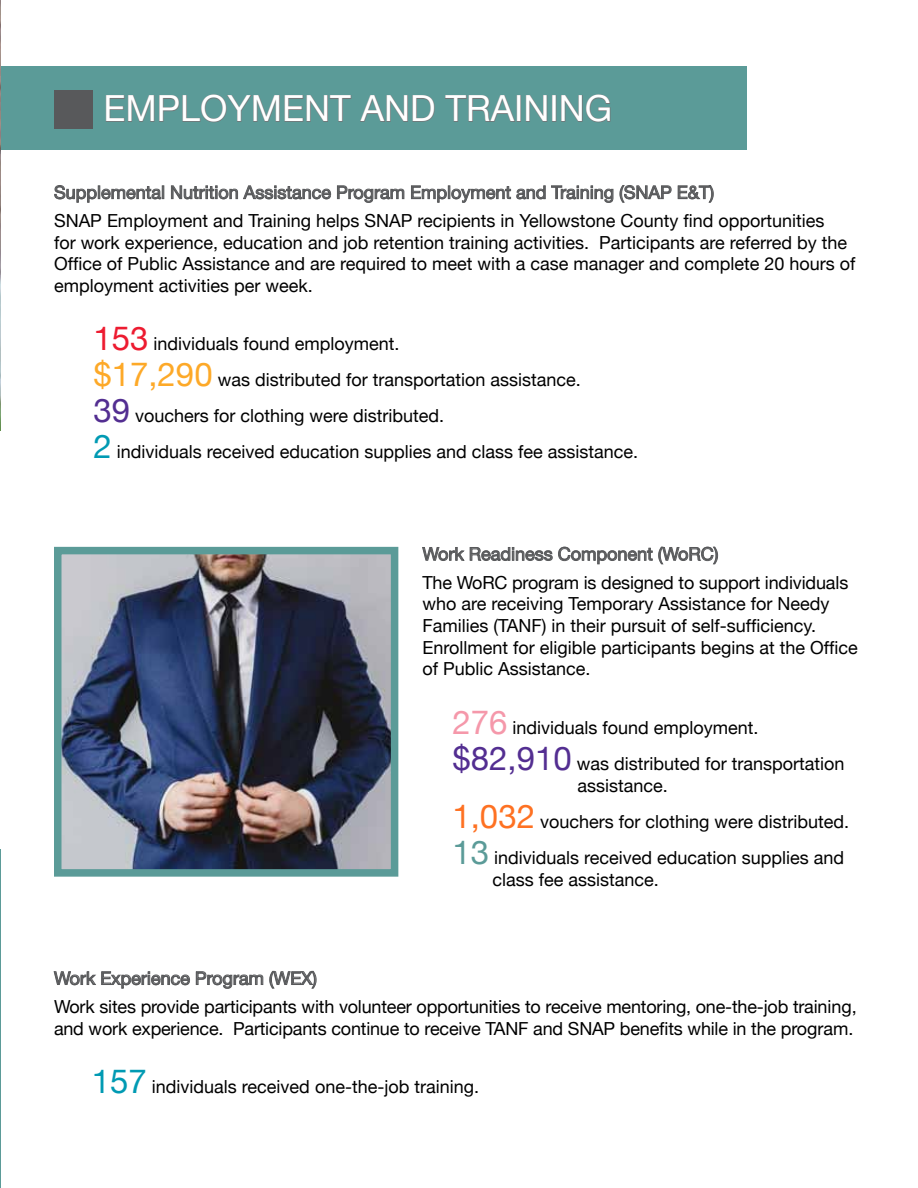
<style>
.page{position:relative;width:918px;height:1188px;background:#fff}
.page>*{position:absolute;margin:0;border:0;box-sizing:border-box;transform-origin:0 0}
.t1{font:36px "Helvetica Neue";color:#fff}
.t2{font:18px/21.6px "Helvetica Neue";color:#000}
.t3{font:18px "Helvetica Neue";color:#58595b}
.s1{font-size:33px;color:#ed1b30}
.s2{font-size:33px;color:#fda928}
.s3{font-size:33px;color:#532e91}
.s4{font-size:33px;color:#009ab3}
.s5{font-size:33px;color:#f598aa}
.s6{font-size:33px;color:#fe7122}
.s7{font-size:33px;color:#5b9b98}
</style>
<div class="page">
<div style="left:0;top:66px;width:747px;height:83px;background:#5b9b98"></div>
<hr style="left:0;top:850px;width:1px;height:338px;background:#5b9b98">
<img style="left:0;top:0;width:1px;height:431px">
<svg style="left:106px;top:94px;width:246px;height:29px"></svg>
<svg style="left:360px;top:95px;width:75px;height:27px"></svg>
<svg style="left:445px;top:95px;width:70px;height:27px"></svg>
<div style="left:517px;top:95px;width:4px;height:27px;border:1px solid #747476"></div>
<svg style="left:526px;top:95px;width:22px;height:27px"></svg>
<div style="left:552px;top:95px;width:4px;height:27px;border:1px solid #747476"></div>
<svg style="left:561px;top:94px;width:50px;height:29px"></svg>
<div style="left:54px;top:90px;width:38px;height:39px;background:#58595b"></div>
<svg style="left:54px;top:185px;width:110px;height:18px"></svg>
<svg style="left:171px;top:185px;width:160px;height:15px"></svg>
<svg style="left:337px;top:185px;width:68px;height:18px"></svg>
<svg style="left:411px;top:185px;width:303px;height:18px"></svg>
<img style="left:63px;top:556px;width:326px;height:312px">
<div style="left:54px;top:547px;width:344px;height:330px;border:8px solid #5b9b98"></div>
<svg style="left:422px;top:546px;width:296px;height:19px"></svg>
<svg style="left:53px;top:971px;width:137px;height:18px"></svg>
<svg style="left:196px;top:970px;width:121px;height:19px"></svg>
<h1 class="t1" style="left:104px;top:87px;width:510px">EMPLOYMENT AND TRAINING</h1>
<p class="t3" style="left:54px;top:182px;width:662px">Supplemental Nutrition Assistance Program Employment and Training (SNAP E&amp;T)</p>
<p class="t2" style="left:54px;top:210px;width:803px">SNAP Employment and Training helps SNAP recipients in Yellowstone County find opportunities<br>for work experience, education and job retention training activities. Participants are referred by the Office of Public Assistance and are required to meet with a case manager and complete 20 hours of employment activities per week.</p>
<p class="t2" style="left:93px;top:326px;width:546px;line-height:36px"><span class="s1">153</span> individuals found employment.<br><span class="s2">$17,290</span> was distributed for transportation assistance.<br><span class="s3">39</span> vouchers for clothing were distributed.<br><span class="s4">2</span> individuals received education supplies and class fee assistance.</p>
<p class="t3" style="left:422px;top:543px;width:297px">Work Readiness Component (WoRC)</p>
<p class="t2" style="left:422px;top:571px;width:437px">The WoRC program is designed to support individuals who are receiving Temporary Assistance for Needy Families (TANF) in their pursuit of self-sufficiency.<br>Enrollment for eligible participants begins at the Office of Public Assistance.</p>
<p class="t2" style="left:452px;top:710px;width:393px;line-height:36px"><span class="s5">276</span> individuals found employment. <span class="s3">$82,910</span> was distributed for transportation</p>
<p class="t2" style="left:452px;top:767px;width:398px;line-height:36px;text-indent:125px">assistance.<br><span class="s6">1,032</span> vouchers for clothing were distributed.<br><span class="s7">13</span> individuals received education supplies and</p>
<p class="t2" style="left:492px;top:869px;width:168px">class fee assistance.</p>
<p class="t3" style="left:54px;top:967px;width:264px">Work Experience Program (WEX)</p>
<p class="t2" style="left:54px;top:996px;width:804px">Work sites provide participants with volunteer opportunities to receive mentoring, one-the-job training, and work experience. Participants continue to receive TANF and SNAP benefits while in the program.</p>
<p class="t2" style="left:92px;top:1076px;width:389px"><span class="s4">157</span> individuals received one-the-job training.</p>
</div>
